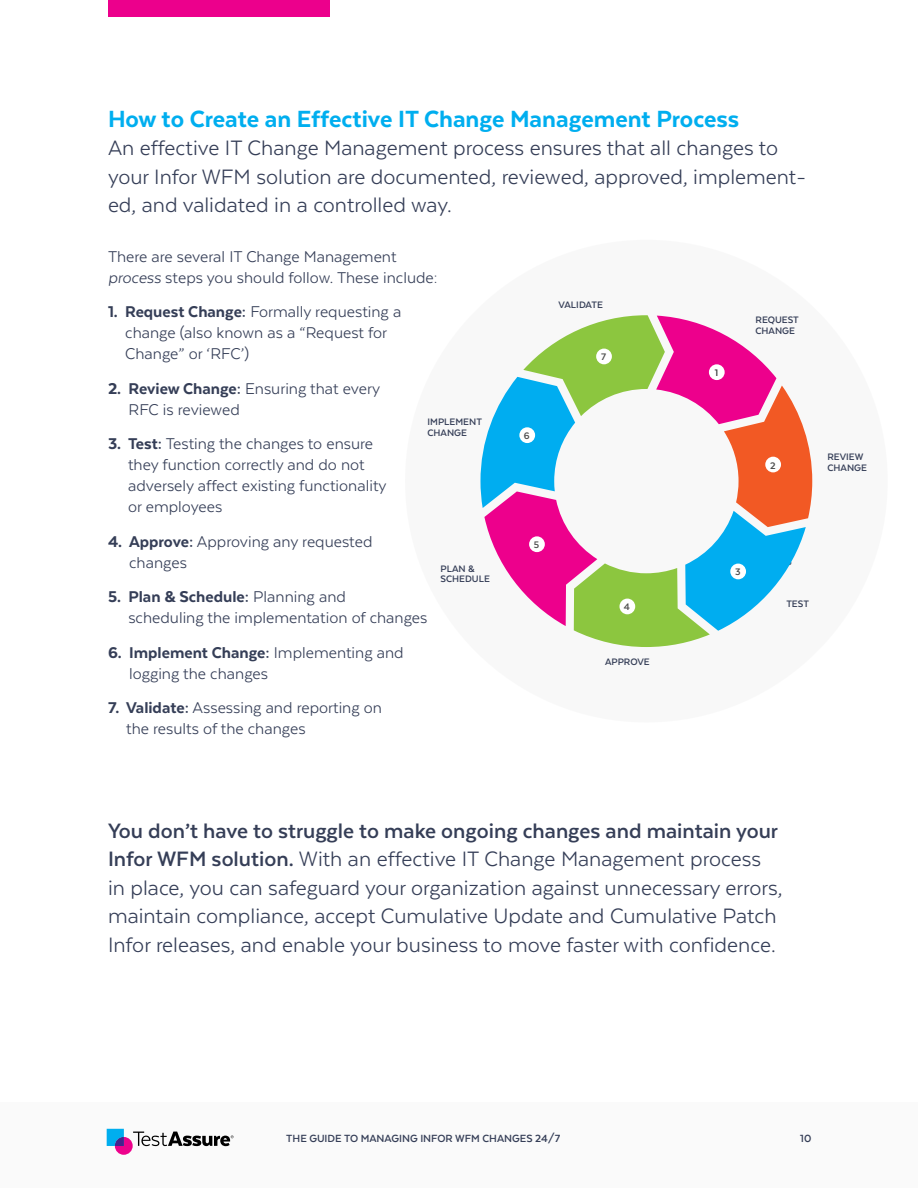
<style>
.page{position:relative;width:918px;height:1188px;background:#fff}
.page>*{position:absolute;margin:0;border:0;box-sizing:border-box;transform-origin:0 0}
.t1{font:800 27px "Texta";color:#00aeef}
.t2{font:24px/28.5px "Texta";color:#353e57}
.t3{font:18px/21px "Texta";color:#353e57}
.t4{font:700 12px "Texta";color:#353e57}
.t5{font:700 10.95px "Texta";color:#4d4d4d}
.t6{font:700 10.95px "Texta";color:#333}
.t7{font:700 10.8px/10.8px "Texta";color:#353e57}
.s1{font-style:italic}
.s2{font-weight:800}
.s3{font-weight:700}
</style>
<div class="page">
<div style="left:108px;top:0;width:222px;height:16px;background:#ec008c"></div>
<div style="left:0;top:1102px;width:918px;height:86px;background:#fafafa"></div>
<svg style="left:107px;top:1129px;width:127px;height:26px"></svg>
<div style="left:405px;top:240px;width:483px;height:483px;background:#f2f2f2;border-radius:50%"></div>
<svg style="left:480px;top:315px;width:332px;height:332px"></svg>
<div style="left:709px;top:364px;width:16px;height:16px;background:#fff;border-radius:50%"></div>
<div style="left:765px;top:457px;width:16px;height:15px;background:#fff;border-radius:50%"></div>
<div style="left:730px;top:564px;width:16px;height:15px;background:#fff;border-radius:50%"></div>
<div style="left:619px;top:599px;width:16px;height:15px;background:#fff;border-radius:50%"></div>
<div style="left:529px;top:536px;width:16px;height:16px;background:#fff;border-radius:50%"></div>
<div style="left:519px;top:427px;width:16px;height:16px;background:#fff;border-radius:50%"></div>
<div style="left:596px;top:349px;width:16px;height:15px;background:#fff;border-radius:50%"></div>
<p class="t1" style="left:108px;top:105px;width:633px">How to Create an Effective IT Change Management Process</p>
<p class="t2" style="left:108px;top:134px;width:699px">An effective IT Change Management process ensures that all changes to your Infor WFM solution are documented, reviewed, approved, implement&shy;ed, and validated in a controlled way.</p>
<p class="t3" style="left:108px;top:246px;width:331px">There are several IT Change Management <span class="s1">process</span> steps you should follow. These include:</p>
<p class="t3" style="left:125px;top:301px;width:278px;text-indent:-17px"><span class="s2">1. Request Change:</span> Formally requesting a change (also known as a “Request for<br>Change” or ‘RFC’)</p>
<p class="t3" style="left:129px;top:378px;width:253px;text-indent:-21px"><span class="s2">2. Review Change:</span> Ensuring that every<br>RFC is reviewed</p>
<p class="t3" style="left:128px;top:433px;width:260px;text-indent:-20px"><span class="s2">3. Test:</span> Testing the changes to ensure they function correctly and do not adversely affect existing functionality or employees</p>
<p class="t3" style="left:129px;top:531px;width:245px;text-indent:-21px"><span class="s2">4. Approve:</span> Approving any requested changes</p>
<p class="t3" style="left:128px;top:586px;width:301px;text-indent:-20px"><span class="s2">5. Plan &amp; Schedule:</span> Planning and<br>scheduling the implementation of changes</p>
<p class="t3" style="left:129px;top:642px;width:276px;text-indent:-21px"><span class="s2">6. Implement Change:</span> Implementing and logging the changes</p>
<p class="t3" style="left:126px;top:697px;width:257px;text-indent:-18px"><span class="s2">7. Validate:</span> Assessing and reporting on the results of the changes</p>
<p class="t7" style="left:428px;top:416px;width:56px">IMPLEMENT<br>CHANGE</p>
<p class="t7" style="left:441px;top:563px;width:51px">PLAN &amp;<br>SCHEDULE</p>
<p class="t5" style="left:524px;top:430px;width:7px">6</p>
<p class="t7" style="left:559px;top:299px;width:46px">VALIDATE</p>
<p class="t5" style="left:601px;top:352px;width:6px">7</p>
<p class="t5" style="left:534px;top:539px;width:7px">5</p>
<p class="t5" style="left:624px;top:602px;width:8px">4</p>
<p class="t7" style="left:605px;top:656px;width:46px">APPROVE</p>
<p class="t6" style="left:715px;top:367px;width:5px">1</p>
<p class="t7" style="left:756px;top:315px;width:45px">REQUEST<br>CHANGE</p>
<p class="t5" style="left:770px;top:460px;width:7px">2</p>
<p class="t5" style="left:735px;top:567px;width:7px">3</p>
<p class="t7" style="left:787px;top:556px;width:7px">5</p>
<p class="t7" style="left:786px;top:598px;width:24px">TEST</p>
<p class="t7" style="left:827px;top:451px;width:41px">REVIEW<br>CHANGE</p>
<p class="t2" style="left:108px;top:816px;width:676px"><span class="s3">You don’t have to struggle to make ongoing changes and maintain your Infor WFM solution.</span> With an effective IT Change Management process in place, you can safeguard your organization against unnecessary errors, maintain compliance, accept Cumulative Update and Cumulative Patch Infor releases, and enable your business to move faster with confidence.</p>
<p class="t4" style="left:286px;top:1132px;width:276px">THE GUIDE TO MANAGING INFOR WFM CHANGES 24/7</p>
<p class="t4" style="left:800px;top:1132px;width:13px">10</p>
</div>
